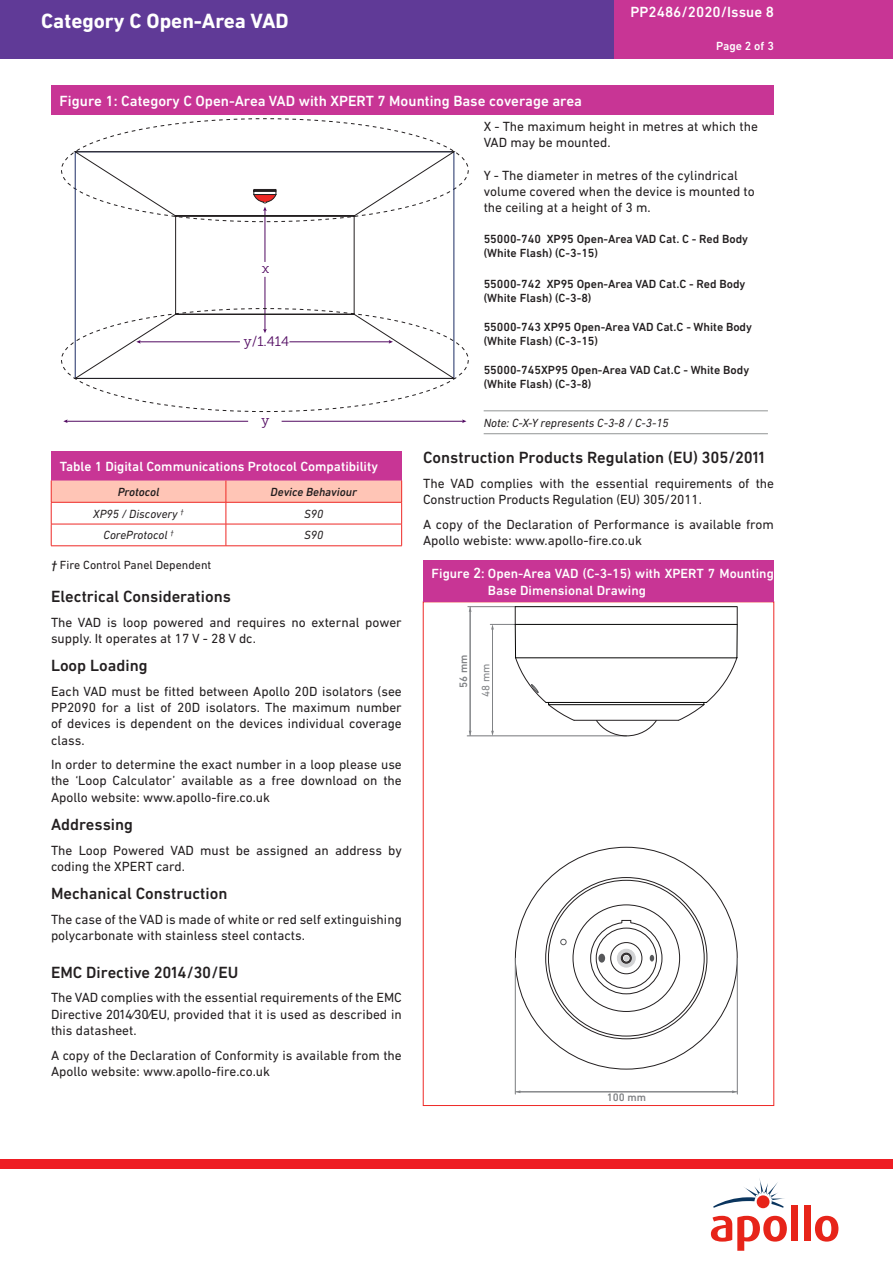
<style>
.page{position:relative;width:893px;height:1263px;background:#fff}
.page>*{position:absolute;margin:0;border:0;box-sizing:border-box;transform-origin:0 0}
.t1{font:700 21px "DIN Next LT Pro";color:#fff}
.body_title{font:500 16.5px "DIN Next LT Pro";color:#231f20}
.titlebox_title{font:500 15px "DIN Next LT Pro";color:#fff}
.Data_Sheet_Numbering{font:500 15px "DIN Next LT Pro";color:#fff}
.t2{font:13.8px "Museo Slab 300";color:#510961}
.body_text{font:13.5px/16.2px "DIN Next LT Pro";color:#231f20}
.Copyright{font:13.5px/16.2px "DIN Next LT Pro";color:#231f20}
.titlebox_title-2{font:500 13.5px/16.2px "DIN Next LT Pro";color:#fff}
.productinfo{font:500 12px/14.4px "DIN Next LT Pro";color:#231f20}
.tech_italic{font:italic 12px "DIN Next LT Pro";color:#231f20}
.productinfo-2{font:italic 12px "DIN Next LT Pro";color:#231f20}
.t3{font:12px "DIN Next LT Pro";color:#231f20}
.tech_italic-2{font:italic 500 12px "DIN Next LT Pro";color:#231f20}
.Data_Sheet_Numbering-2{font:500 12px "DIN Next LT Pro";color:#fff}
.t4{font:500 10.95px "DIN Next LT Pro";color:#808285}
.t5{font:10.95px "DIN Next LT Pro";color:#808285}
.s1{font-weight:500;font-style:italic}
.s2{font-size:15px}
</style>
<div class="page">
<div style="left:0;top:1160px;width:893px;height:8px;background:#ee1d23"></div>
<div style="left:0;top:0;width:687px;height:58px;background:#603a97"></div>
<div style="left:614px;top:0;width:279px;height:58px;background:#c83595"></div>
<svg style="left:711px;top:1216px;width:76px;height:35px"></svg>
<div style="left:791px;top:1205px;width:7px;height:36px;background:#e72419"></div>
<div style="left:804px;top:1205px;width:7px;height:36px;background:#e72419"></div>
<svg style="left:815px;top:1216px;width:23px;height:25px"></svg>
<svg style="left:713px;top:1178px;width:71px;height:30px"></svg>
<div style="left:0;top:1159px;width:893px;height:8px;background:#ee1d23"></div>
<div style="left:51px;top:451px;width:351px;height:29px;background:#c83595"></div>
<svg style="left:51px;top:480px;width:351px;height:65px"></svg>
<hr style="left:51px;top:545px;width:175px;height:1px;background:#ee2926">
<hr style="left:226px;top:545px;width:176px;height:1px;background:#ee2926">
<div style="left:51px;top:85px;width:723px;height:30px;background:#c83595"></div>
<hr style="left:66px;top:421px;width:182px;height:1px;background:#510961">
<svg style="left:63px;top:419px;width:5px;height:4px"></svg>
<hr style="left:282px;top:421px;width:182px;height:1px;background:#510961">
<svg style="left:462px;top:419px;width:4px;height:4px"></svg>
<svg style="left:61px;top:118px;width:408px;height:294px"></svg>
<svg style="left:73px;top:151px;width:383px;height:228px"></svg>
<svg style="left:253px;top:194px;width:23px;height:17px"></svg>
<hr style="left:484px;top:410px;width:284px;height:1px;background:#929595">
<hr style="left:484px;top:433px;width:284px;height:1px;background:#929595">
<hr style="left:467px;top:735px;width:159px;height:1px;background:#808285">
<hr style="left:492px;top:629px;width:1px;height:103px;background:#808285">
<svg style="left:491px;top:731px;width:3px;height:5px"></svg>
<hr style="left:736px;top:624px;width:2px;height:34px;background:#050504">
<hr style="left:519px;top:1091px;width:214px;height:1px;background:#808285">
<svg style="left:732px;top:1090px;width:5px;height:3px"></svg>
<hr style="left:515px;top:958px;width:1px;height:136px;background:#808285">
<hr style="left:737px;top:958px;width:1px;height:136px;background:#808285">
<svg style="left:545px;top:877px;width:162px;height:162px"></svg>
<hr style="left:515px;top:624px;width:222px;height:1px;background:#050504">
<hr style="left:515px;top:624px;width:1px;height:34px;background:#050504">
<svg style="left:737px;top:607px;width:1px;height:17px"></svg>
<hr style="left:470px;top:611px;width:1px;height:121px;background:#808285">
<hr style="left:468px;top:606px;width:47px;height:1px;background:#808285">
<svg style="left:490px;top:606px;width:26px;height:23px"></svg>
<hr style="left:515px;top:606px;width:222px;height:1px;background:#050504">
<svg style="left:514px;top:656px;width:224px;height:80px"></svg>
<div style="left:423px;top:560px;width:351px;height:42px;background:#c83595"></div>
<h1 class="t1" style="left:41px;top:9px;width:249px">Category C Open-Area VAD</h1>
<p class="titlebox_title" style="left:60px;top:92px;width:524px">Figure 1: Category C Open-Area VAD with XPERT 7 Mounting Base coverage area</p>
<p class="Data_Sheet_Numbering" style="left:631px;top:3px;width:145px">PP2486/2020/Issue 8</p>
<p class="Data_Sheet_Numbering-2" style="left:716px;top:38px;width:59px">Page 2 of 3</p>
<p class="t2" style="left:262px;top:261px;width:9px">x</p>
<p class="t2" style="left:244px;top:334px;width:47px">y/1.414</p>
<p class="t2" style="left:261px;top:412px;width:9px">y</p>
<p class="titlebox_title-2" style="left:60px;top:458px;width:320px">Table 1 Digital Communications Protocol Compatibility</p>
<p class="tech_italic-2" style="left:118px;top:485px;width:43px">Protocol</p>
<p class="tech_italic-2" style="left:271px;top:485px;width:88px">Device Behaviour</p>
<p class="tech_italic" style="left:93px;top:507px;width:92px">XP95 / Discovery <sup>†</sup></p>
<p class="tech_italic" style="left:304px;top:507px;width:21px">S90</p>
<p class="tech_italic" style="left:103px;top:528px;width:72px">CoreProtocol <sup>†</sup></p>
<p class="tech_italic" style="left:304px;top:528px;width:21px">S90</p>
<p class="t3" style="left:51px;top:558px;width:162px"><span class="s1">†</span> Fire Control Panel Dependent</p>
<p class="body_title" style="left:51px;top:587px;width:182px">Electrical Considerations</p>
<p class="body_text" style="left:51px;top:614px;width:352px">The VAD is loop powered and requires no external power supply. It operates at 17 V - 28 V dc.</p>
<p class="body_title" style="left:51px;top:656px;width:98px">Loop Loading</p>
<p class="body_text" style="left:51px;top:683px;width:352px;text-align:justify">Each VAD must be fitted between Apollo 20D isolators (see PP2090 for a list of 20D isolators. The maximum number of devices is dependent on the devices individual coverage class.</p>
<p class="body_text" style="left:51px;top:756px;width:352px;text-align:justify">In order to determine the exact number in a loop please use the ‘Loop Calculator’ available as a free download on the Apollo website: www.apollo-fire.co.uk</p>
<p class="body_title" style="left:51px;top:815px;width:84px">Addressing</p>
<p class="body_text" style="left:51px;top:842px;width:352px">The Loop Powered VAD must be assigned an address by coding the XPERT card.</p>
<p class="body_title" style="left:51px;top:884px;width:178px">Mechanical Construction</p>
<p class="body_text" style="left:51px;top:911px;width:352px">The case of the VAD is made of white or red self extinguishing polycarbonate with stainless steel contacts.</p>
<p class="body_title" style="left:51px;top:962px;width:189px">EMC Directive 2014/30/EU</p>
<p class="body_text" style="left:51px;top:989px;width:352px;text-align:justify">The VAD complies with the essential requirements of the EMC Directive 2014/30/EU, provided that it is used as described in this datasheet.</p>
<p class="body_text" style="left:51px;top:1047px;width:352px">A copy of the Declaration of Conformity is available from the<br>Apollo website: www.apollo-fire.co.uk</p>
<p class="Copyright" style="left:484px;top:118px;width:276px">X - The maximum height in metres at which the<br>VAD may be mounted.</p>
<p class="Copyright" style="left:484px;top:167px;width:273px">Y - The diameter in metres of the cylindrical volume covered when the device is mounted to the ceiling at a height of 3 m.</p>
<p class="productinfo" style="left:484px;top:231px;width:266px">55000-740 XP95 Open-Area VAD Cat. C - Red Body (White Flash) (C-3-15)</p>
<p class="productinfo" style="left:484px;top:276px;width:263px">55000-742 XP95 Open-Area VAD Cat.C - Red Body (White Flash) (C-3-8)</p>
<p class="productinfo" style="left:484px;top:319px;width:270px">55000-743 XP95 Open-Area VAD Cat.C - White Body (White Flash) (C-3-15)</p>
<p class="productinfo" style="left:484px;top:363px;width:267px">55000-745XP95 Open-Area VAD Cat.C - White Body (White Flash) (C-3-8)</p>
<p class="productinfo-2" style="left:484px;top:416px;width:187px">Note: C-X-Y represents C-3-8 / C-3-15</p>
<p class="body_title" style="left:423px;top:448px;width:343px">Construction Products Regulation (EU) 305/2011</p>
<p class="body_text" style="left:423px;top:475px;width:352px">The VAD complies with the essential requirements of the<br>Construction Products Regulation (EU) 305/2011.</p>
<p class="body_text" style="left:423px;top:516px;width:352px">A copy of the Declaration of Performance is available from<br>Apollo webiste: www.apollo-fire.co.uk</p>
<p class="titlebox_title-2" style="left:488px;top:566px;width:287px;text-indent:-56px">Figure <span class="s2">2</span>: Open-Area VAD (C-3-15) with XPERT 7 Mounting<br>Base Dimensional Drawing</p>
<p class="t4" style="left:457px;top:688px;width:35px;rotate:-90deg">56 mm</p>
<p class="t5" style="left:479px;top:697px;width:35px;rotate:-90deg">48 mm</p>
<p class="t4" style="left:607px;top:1091px;width:41px">100 mm</p>
</div>
